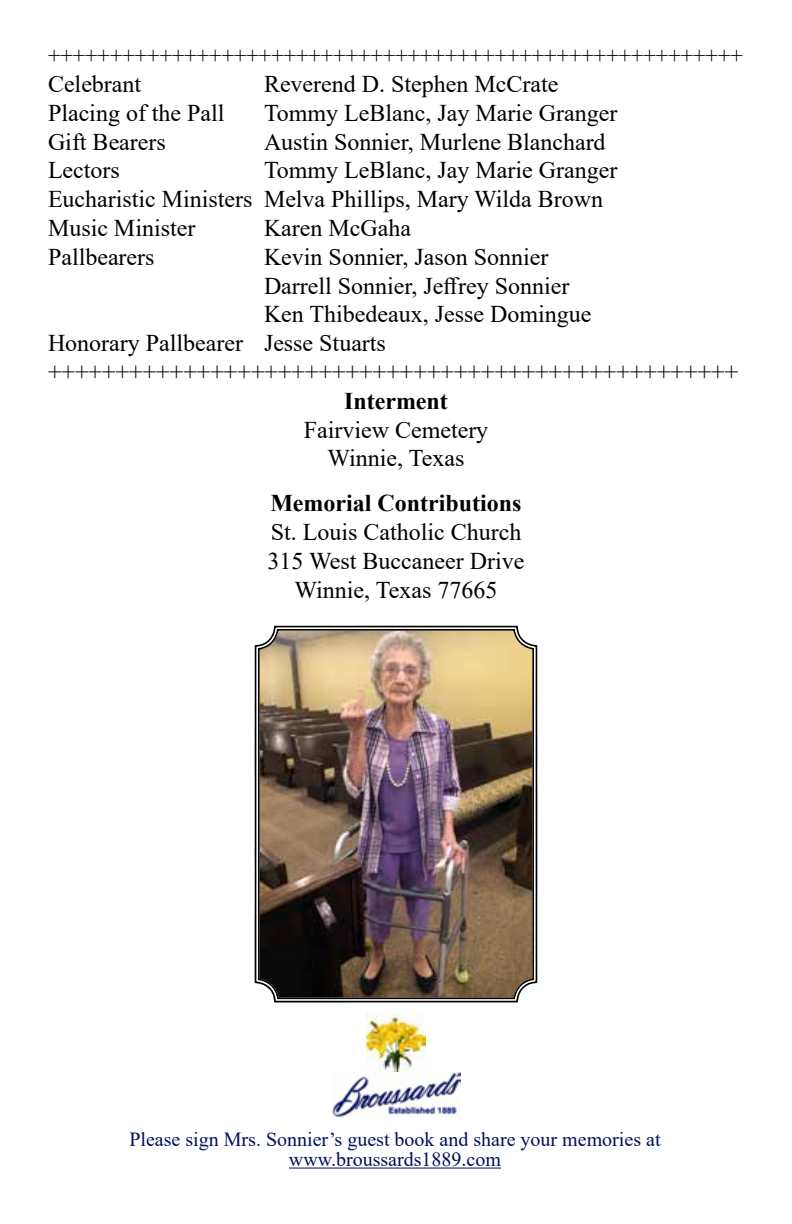
<style>
.page{position:relative;width:792px;height:1224px;background:#fff}
.page>*{position:absolute;margin:0;border:0;box-sizing:border-box;transform-origin:0 0}
.t1{font:24px/28.8px "Times New Roman";color:#000;text-align:center}
.t2{font:700 24px "Times New Roman";color:#000}
.t3{font:22px "Times New Roman";color:#000}
.t4{font:20px/20px "Times New Roman";color:#00115e;text-align:center}
</style>
<div class="page">
<img style="left:333px;top:1072px;width:127px;height:46px">
<hr style="left:289px;top:1168px;width:212px;height:1px;background:#00115e">
<img style="left:367px;top:1013px;width:58px;height:59px">
<img style="left:254px;top:625px;width:284px;height:378px">
<div style="left:258px;top:629px;width:276px;height:370px;border:2px solid #000;border-radius:19px"></div>
<p class="t3" style="left:48px;top:40px;width:696px">++++++++++++++++++++++++++++++++++++++++++++++++++++++++</p>
<p class="t1" style="left:48px;top:69px;width:95px">Celebrant</p>
<p class="t1" style="left:264px;top:69px;width:296px">Reverend D. Stephen McCrate</p>
<p class="t1" style="left:48px;top:98px;width:178px">Placing of the Pall</p>
<p class="t1" style="left:264px;top:98px;width:355px">Tommy LeBlanc, Jay Marie Granger</p>
<p class="t1" style="left:48px;top:126px;width:119px">Gift Bearers</p>
<p class="t1" style="left:264px;top:126px;width:343px">Austin Sonnier, Murlene Blanchard</p>
<p class="t1" style="left:48px;top:155px;width:73px">Lectors</p>
<p class="t1" style="left:48px;top:155px;width:571px;text-align:left;text-indent:216px">Tommy LeBlanc, Jay Marie Granger<br>Eucharistic Ministers Melva Phillips, Mary Wilda Brown<br>Music Minister</p>
<p class="t1" style="left:264px;top:213px;width:149px">Karen McGaha</p>
<p class="t1" style="left:48px;top:242px;width:108px">Pallbearers</p>
<p class="t1" style="left:264px;top:242px;width:286px">Kevin Sonnier, Jason Sonnier</p>
<p class="t1" style="left:264px;top:270px;width:307px">Darrell Sonnier, Jeffrey Sonnier</p>
<p class="t1" style="left:264px;top:299px;width:329px">Ken Thibedeaux, Jesse Domingue</p>
<p class="t1" style="left:48px;top:328px;width:339px">Honorary Pallbearer Jesse Stuarts</p>
<p class="t1" style="left:48px;top:357px;width:692px">+++++++++++++++++++++++++++++++++++++++++++++++++++</p>
<p class="t2" style="left:344px;top:384px;width:105px">Interment</p>
<p class="t1" style="left:304px;top:414px;width:186px">Fairview Cemetery<br>Winnie, Texas</p>
<p class="t2" style="left:270px;top:486px;width:253px">Memorial Contributions</p>
<p class="t1" style="left:268px;top:517px;width:258px">St. Louis Catholic Church<br>315 West Buccaneer Drive<br>Winnie, Texas 77665</p>
<p class="t4" style="left:129px;top:1129px;width:533px">Please sign Mrs. Sonnier’s guest book and share your memories at www.broussards1889.com</p>
</div>
